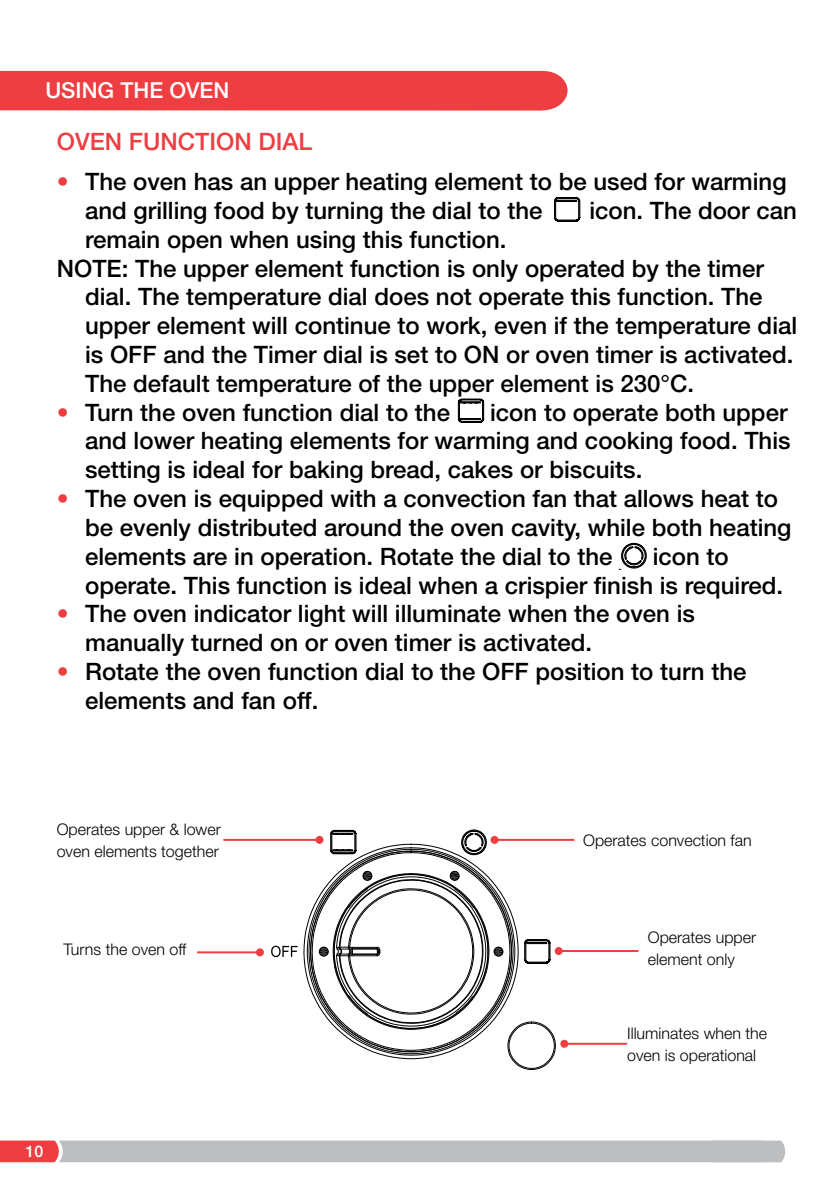
<style>
.page{position:relative;width:840px;height:1191px;background:#fff}
.page>*{position:absolute;margin:0;border:0;box-sizing:border-box;transform-origin:0 0}
.t1{font:500 24px/28.8px "Helvetica Neue LT Std";color:#000}
.t2{font:500 24px "Helvetica Neue LT Std";color:#ef3e42}
.t3{font:500 22px "Helvetica Neue LT Std";color:#fff}
.t4{font:300 16px/22px "Helvetica Neue LT Std";color:#000}
.t5{font:500 16px "Helvetica Neue LT Std";color:#fff}
.s1{color:#ef3e42}
</style>
<div class="page">
<svg style="left:0;top:1140px;width:784px;height:22px;background:#c1b6b8"></svg>
<div style="left:0;top:71px;width:567px;height:40px;background:#ef3e42"></div>
<svg style="left:554px;top:197px;width:26px;height:25px"></svg>
<div style="left:556px;top:200px;width:20px;height:2px;border:1px solid #000"></div>
<svg style="left:457px;top:399px;width:28px;height:24px"></svg>
<svg style="left:619px;top:543px;width:28px;height:26px"></svg>
<svg style="left:305px;top:830px;width:267px;height:241px"></svg>
<svg style="left:271px;top:945px;width:26px;height:12px"></svg>
<hr style="left:223px;top:839px;width:96px;height:2px;background:#ef3e42">
<div style="left:315px;top:836px;width:8px;height:8px;background:#ef3e42;border-radius:50%"></div>
<hr style="left:197px;top:951px;width:63px;height:2px;background:#ef3e42">
<div style="left:256px;top:948px;width:8px;height:8px;background:#ef3e42;border-radius:50%"></div>
<hr style="left:558px;top:950px;width:80px;height:2px;background:#ef3e42">
<div style="left:554px;top:947px;width:8px;height:8px;background:#ef3e42;border-radius:50%"></div>
<hr style="left:564px;top:1042px;width:62px;height:2px;background:#ef3e42">
<div style="left:560px;top:1039px;width:8px;height:8px;background:#ef3e42;border-radius:50%"></div>
<img style="left:490px;top:830px;width:85px;height:37px">
<hr style="left:494px;top:839px;width:80px;height:2px;background:#ef3e42">
<div style="left:490px;top:836px;width:8px;height:8px;background:#ef3e42;border-radius:50%"></div>
<img style="left:384px;top:1064px;width:86px;height:7px">
<img style="left:305px;top:1064px;width:29px;height:7px">
<p class="t3" style="left:45px;top:77px;width:185px">USING THE OVEN</p>
<p class="t2" style="left:57px;top:127px;width:257px">OVEN FUNCTION DIAL</p>
<p class="t1" style="left:85px;top:167px;width:702px;text-indent:-28px"><span class="s1">•</span> The oven has an upper heating element to be used for warming and grilling food by turning the dial to the</p>
<p class="t1" style="left:589px;top:196px;width:209px">icon. The door can</p>
<p class="t1" style="left:85px;top:225px;width:423px">remain open when using this function.</p>
<p class="t1" style="left:57px;top:253px;width:708px">NOTE: The upper element function is only operated by the timer</p>
<p class="t1" style="left:85px;top:282px;width:678px">dial. The temperature dial does not operate this function. The</p>
<p class="t1" style="left:85px;top:311px;width:713px">upper element will continue to work, even if the temperature dial</p>
<p class="t1" style="left:85px;top:340px;width:709px">is OFF and the Timer dial is set to ON or oven timer is activated.</p>
<p class="t1" style="left:85px;top:369px;width:610px">The default temperature of the upper element is 230°C.</p>
<p class="t1" style="left:57px;top:397px;width:394px"><span class="s1">•</span> Turn the oven function dial to the</p>
<p class="t1" style="left:85px;top:397px;width:706px;text-indent:405px">icon to operate both upper and lower heating elements for warming and cooking food. This setting is ideal for baking bread, cakes or biscuits.</p>
<p class="t1" style="left:85px;top:484px;width:707px;text-indent:-28px"><span class="s1">•</span> The oven is equipped with a convection fan that allows heat to be evenly distributed around the oven cavity, while both heating elements are in operation. Rotate the dial to the</p>
<p class="t1" style="left:85px;top:541px;width:699px;text-indent:567px">icon to operate. This function is ideal when a crispier finish is required.</p>
<p class="t1" style="left:85px;top:599px;width:611px;text-indent:-28px"><span class="s1">•</span> The oven indicator light will illuminate when the oven is manually turned on or oven timer is activated.</p>
<p class="t1" style="left:85px;top:657px;width:662px;text-indent:-28px"><span class="s1">•</span> Rotate the oven function dial to the OFF position to turn the elements and fan off.</p>
<p class="t4" style="left:57px;top:818px;width:165px">Operates upper &amp; lower oven elements together</p>
<p class="t4" style="left:583px;top:828px;width:170px">Operates convection fan</p>
<p class="t4" style="left:63px;top:937px;width:124px">Turns the oven off</p>
<p class="t4" style="left:647px;top:926px;width:110px">Operates upper element only</p>
<p class="t5" style="left:26px;top:1141px;width:19px">10</p>
<p class="t4" style="left:626px;top:1021px;width:141px">Illuminates when the oven is operational</p>
</div>
